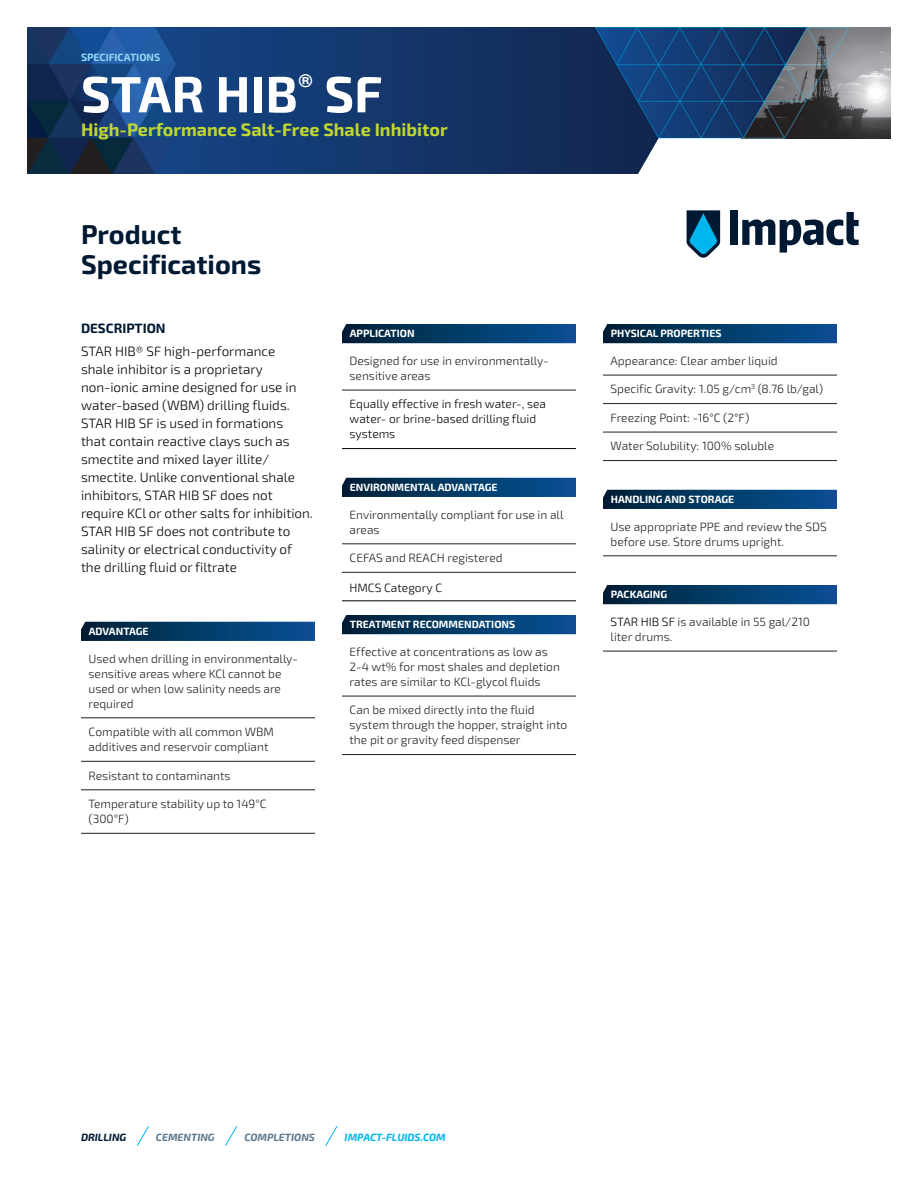
<style>
.page{position:relative;width:918px;height:1188px;background:#fff}
.page>*{position:absolute;margin:0;border:0;box-sizing:border-box;transform-origin:0 0}
.Product_Name{font:700 51px "Exo 2";color:#fff}
.t1{font:700 27px/30px "Exo 2";color:#001932}
.Product_Description{font:700 18px "Exo 2";color:#c1d72f}
.Copy{font:300 13.5px/18px "Exo 2";color:#000}
.Copy_-_Subhead{font:700 13.5px "Exo 2";color:#001932}
.Copy_-_Underline{font:300 12px/15px "Exo 2";color:#231f20}
.Copy_-_Underline-2{font:300 12px/15px "Exo 2";color:#000}
.Specification_Head{font:700 10.5px "Exo 2";color:#fff}
.t2{font:italic 700 10.5px "Exo 2";color:#5e798e}
.t3{font:italic 700 10.5px "Exo 2";color:#00b6ef}
.CH-Spec_Blue{font:700 10.5px "Exo 2";color:#91d8f7}
.t4{font:italic 700 10.5px "Exo 2";color:#001932}
.s1{color:#000}
</style>
<div class="page">
<img style="left:849px;top:27px;width:42px;height:111px">
<img style="left:27px;top:27px;width:822px;height:147px">
<svg style="left:137px;top:1126px;width:12px;height:20px"></svg>
<svg style="left:225px;top:1126px;width:12px;height:20px"></svg>
<svg style="left:325px;top:1126px;width:12px;height:20px"></svg>
<div style="left:730px;top:211px;width:8px;height:34px;background:#001932"></div>
<svg style="left:742px;top:212px;width:117px;height:41px"></svg>
<svg style="left:686px;top:210px;width:34px;height:48px;background:#257597"></svg>
<hr style="left:81px;top:717px;width:234px;height:1px;background:#231f20">
<hr style="left:81px;top:761px;width:234px;height:1px;background:#231f20">
<hr style="left:81px;top:789px;width:234px;height:1px;background:#231f20">
<hr style="left:81px;top:833px;width:234px;height:1px;background:#231f20">
<svg style="left:81px;top:622px;width:234px;height:19px;background:#043b67"></svg>
<hr style="left:342px;top:390px;width:234px;height:1px;background:#231f20">
<hr style="left:342px;top:448px;width:234px;height:1px;background:#000">
<hr style="left:342px;top:543px;width:234px;height:1px;background:#231f20">
<hr style="left:342px;top:572px;width:234px;height:1px;background:#231f20">
<hr style="left:342px;top:600px;width:234px;height:1px;background:#000">
<hr style="left:342px;top:696px;width:234px;height:1px;background:#231f20">
<hr style="left:342px;top:754px;width:234px;height:1px;background:#231f20">
<svg style="left:342px;top:324px;width:234px;height:19px;background:#033a67"></svg>
<svg style="left:342px;top:478px;width:234px;height:19px;background:#043a67"></svg>
<svg style="left:342px;top:615px;width:234px;height:19px;background:#033a67"></svg>
<hr style="left:603px;top:375px;width:234px;height:1px;background:#231f20">
<hr style="left:603px;top:403px;width:234px;height:1px;background:#231f20">
<hr style="left:603px;top:432px;width:234px;height:1px;background:#231f20">
<hr style="left:603px;top:460px;width:234px;height:1px;background:#231f20">
<hr style="left:603px;top:555px;width:234px;height:1px;background:#231f20">
<hr style="left:603px;top:651px;width:234px;height:1px;background:#231f20">
<svg style="left:603px;top:324px;width:234px;height:19px;background:#033a67"></svg>
<svg style="left:603px;top:490px;width:234px;height:19px;background:#043a67"></svg>
<svg style="left:603px;top:585px;width:234px;height:19px;background:#033a67"></svg>
<p class="CH-Spec_Blue" style="left:81px;top:51px;width:81px">SPECIFICATIONS</p>
<p class="Product_Name" style="left:81px;top:64px;width:303px">STAR HIB<sup>®</sup> SF</p>
<p class="Product_Description" style="left:81px;top:119px;width:368px">High-Performance Salt-Free Shale Inhibitor</p>
<h2 class="t1" style="left:81px;top:220px;width:182px">Product<br>Specifications</h2>
<p class="Copy_-_Subhead" style="left:81px;top:321px;width:86px">DESCRIPTION</p>
<p class="Copy" style="left:81px;top:343px;width:233px">STAR HIB® SF high-performance<br>shale inhibitor is a proprietary non-ionic amine designed for use in water-based (WBM) drilling fluids.<br>STAR HIB SF is used in formations<br>that contain reactive clays such as smectite and mixed layer illite/ smectite. Unlike conventional shale inhibitors, STAR HIB SF does not require KCl or other salts for inhibition.<br>STAR HIB SF does not contribute to salinity or electrical conductivity of the drilling fluid or filtrate</p>
<p class="Specification_Head" style="left:89px;top:625px;width:61px">ADVANTAGE</p>
<p class="Copy_-_Underline" style="left:89px;top:651px;width:211px">Used when drilling in environmentally&shy;sensitive areas where KCl cannot be used or when low salinity needs are required</p>
<p class="Copy_-_Underline" style="left:89px;top:725px;width:187px">Compatible with all common WBM additives and reservoir compliant</p>
<p class="Copy_-_Underline" style="left:89px;top:768px;width:144px">Resistant to contaminants</p>
<p class="Copy_-_Underline" style="left:89px;top:797px;width:180px">Temperature stability up to 149°C (300°F)</p>
<p class="Specification_Head" style="left:350px;top:327px;width:66px">APPLICATION</p>
<p class="Copy_-_Underline" style="left:350px;top:354px;width:201px">Designed for use in environmentally&shy;sensitive areas</p>
<p class="Copy_-_Underline-2" style="left:350px;top:397px;width:198px">Equally effective in fresh water-, sea water- or brine-based drilling fluid systems</p>
<p class="Specification_Head" style="left:350px;top:481px;width:149px">ENVIRONMENTAL ADVANTAGE</p>
<p class="Copy_-_Underline" style="left:350px;top:507px;width:215px">Environmentally compliant for use in all areas</p>
<p class="Copy_-_Underline" style="left:350px;top:551px;width:155px">CEFAS and REACH registered</p>
<p class="Copy_-_Underline-2" style="left:350px;top:580px;width:94px">HMCS Category C</p>
<p class="Specification_Head" style="left:350px;top:618px;width:167px">TREATMENT RECOMMENDATIONS</p>
<p class="Copy_-_Underline" style="left:350px;top:645px;width:212px">Effective at concentrations as low as<br>2-4 wt% for most shales and depletion rates are similar to KCl-glycol fluids</p>
<p class="Copy_-_Underline" style="left:350px;top:703px;width:219px">Can be mixed directly into the fluid system through the hopper, straight into the pit or gravity feed dispenser</p>
<p class="Specification_Head" style="left:611px;top:327px;width:112px">PHYSICAL PROPERTIES</p>
<p class="Copy_-_Underline" style="left:611px;top:354px;width:169px">Appearance: Clear amber liquid</p>
<p class="Copy_-_Underline" style="left:611px;top:382px;width:214px">Specific Gravity: 1.05 g/cm<sup>3</sup> (8.76 lb/gal)</p>
<p class="Copy_-_Underline" style="left:611px;top:411px;width:140px">Freezing Point: -16°C (2°F)</p>
<p class="Copy_-_Underline" style="left:611px;top:439px;width:165px">Water Solubility: 100% soluble</p>
<p class="Specification_Head" style="left:611px;top:493px;width:125px">HANDLING AND STORAGE</p>
<p class="Copy_-_Underline" style="left:611px;top:519px;width:218px">Use appropriate PPE and review the SDS before use. Store drums upright.</p>
<p class="Specification_Head" style="left:611px;top:588px;width:58px">PACKAGING</p>
<p class="Copy_-_Underline" style="left:611px;top:615px;width:201px"><span class="s1">STAR HIB SF</span> is available in 55 gal/210 liter drums.</p>
<p class="t4" style="left:81px;top:1131px;width:47px">DRILLING</p>
<p class="t2" style="left:156px;top:1131px;width:60px">CEMENTING</p>
<p class="t2" style="left:244px;top:1131px;width:72px">COMPLETIONS</p>
<p class="t3" style="left:345px;top:1131px;width:103px">IMPACT-FLUIDS.COM</p>
</div>
